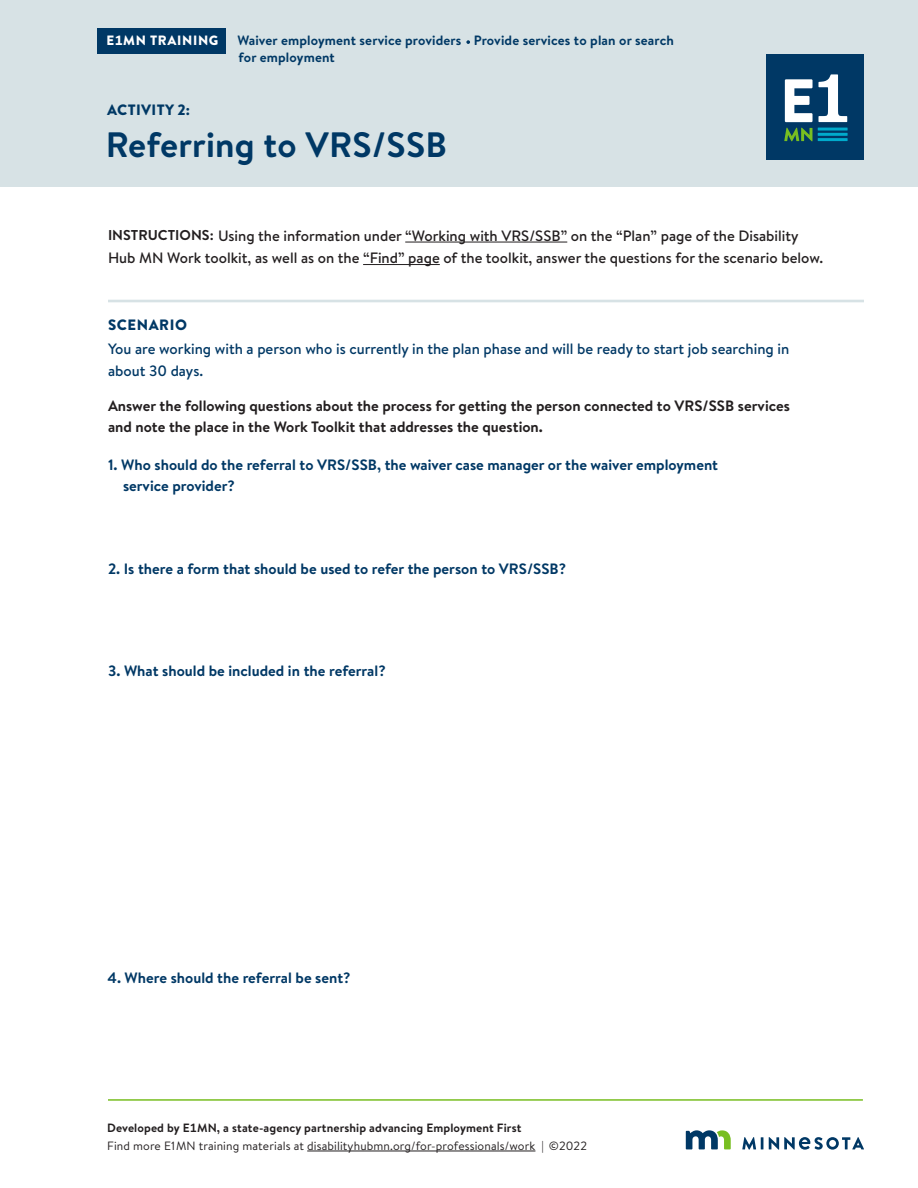
<style>
.page{position:relative;width:918px;height:1188px;background:#fff}
.page>*{position:absolute;margin:0;border:0;box-sizing:border-box;transform-origin:0 0}
.Header_1_H1{font:700 35.25px "Brandon Text";letter-spacing:.005em;color:#003865}
.Subhead_2_H3{font:700 15px/21.3px "Brandon Text";color:#003865}
.Instructions_body{font:500 15px/22.5px "Brandon Text";color:#231f20}
.Subhead_1_Normal_cas{font:700 15px/21px "Brandon Text";color:#231f20}
.Body_blue_medium{font:500 15px/22.5px "Brandon Text";color:#003865}
.Header_1_H1-2{font:900 15px "Brandon Text";letter-spacing:.025em;color:#003865}
.Subhead_1_All_Caps_B{font:900 15px "Brandon Text";letter-spacing:.035em;color:#003865}
.E1MN_Training{font:700 13.5px/16.2px "Brandon Text";letter-spacing:.01em;color:#003865}
.E1MN_Training-2{font:900 13.5px "Brandon Text";letter-spacing:.05em;color:#fff}
.t1{font:12px/18px "Brandon Text";letter-spacing:.01em;color:#231f20}
.s1{font-weight:700;font-size:14.25px}
.s2{font-weight:700}
</style>
<div class="page">
<div style="left:0;top:0;width:918px;height:187px;background:#d7e2e5"></div>
<div style="left:97px;top:28px;width:129px;height:26px;background:#003865"></div>
<hr style="left:108px;top:300px;width:756px;height:2px;background:#d7e2e5">
<hr style="left:108px;top:1099px;width:755px;height:2px;background:#78be21">
<svg style="left:466px;top:40px;width:4px;height:4px"></svg>
<hr style="left:405px;top:242px;width:162px;height:1px;background:#231f20">
<hr style="left:363px;top:264px;width:77px;height:1px;background:#231f20">
<div style="left:767px;top:54px;width:97px;height:106px;background:#003865"></div>
<svg style="left:784px;top:128px;width:28px;height:13px"></svg>
<hr style="left:818px;top:128px;width:30px;height:3px;background:#00abcc">
<hr style="left:818px;top:133px;width:30px;height:3px;background:#00abcc">
<hr style="left:818px;top:138px;width:30px;height:3px;background:#00abcc">
<svg style="left:785px;top:74px;width:62px;height:48px"></svg>
<hr style="left:307px;top:1151px;width:228px;height:1px;background:#231f20">
<svg style="left:686px;top:1130px;width:45px;height:19px"></svg>
<svg style="left:742px;top:1137px;width:21px;height:13px"></svg>
<svg style="left:769px;top:1137px;width:95px;height:13px"></svg>
<p class="E1MN_Training-2" style="left:107px;top:31px;width:113px">E1MN TRAINING</p>
<p class="E1MN_Training" style="left:237px;top:32px;width:438px">Waiver employment service providers Provide services to plan or search for employment</p>
<h1 class="Header_1_H1-2" style="left:107px;top:100px;width:85px">ACTIVITY 2:</h1>
<h1 class="Header_1_H1" style="left:106px;top:121px;width:343px">Referring to VRS/SSB</h1>
<p class="Instructions_body" style="left:108px;top:224px;width:717px"><span class="s1">INSTRUCTIONS:</span> Using the information under “Working with VRS/SSB” on the “Plan” page of the Disability<br>Hub MN Work toolkit, as well as on the “Find” page of the toolkit, answer the questions for the scenario below.</p>
<h2 class="Subhead_1_All_Caps_B" style="left:108px;top:314px;width:80px">SCENARIO</h2>
<p class="Body_blue_medium" style="left:108px;top:337px;width:683px">You are working with a person who is currently in the plan phase and will be ready to start job searching in about 30 days.</p>
<h2 class="Subhead_1_Normal_cas" style="left:108px;top:395px;width:683px">Answer the following questions about the process for getting the person connected to VRS/SSB services and note the place in the Work Toolkit that addresses the question.</h2>
<h3 class="Subhead_2_H3" style="left:123px;top:453px;width:597px;text-indent:-15px">1. Who should do the referral to VRS/SSB, the waiver case manager or the waiver employment service provider?</h3>
<h3 class="Subhead_2_H3" style="left:108px;top:558px;width:460px">2. Is there a form that should be used to refer the person to VRS/SSB?</h3>
<h3 class="Subhead_2_H3" style="left:108px;top:660px;width:279px">3. What should be included in the referral?</h3>
<h3 class="Subhead_2_H3" style="left:107px;top:966px;width:245px">4. Where should the referral be sent?</h3>
<p class="t1" style="left:107px;top:1118px;width:481px"><span class="s2">Developed by E1MN, a state-agency partnership advancing Employment First<br></span>Find more E1MN training materials at disabilityhubmn.org/for-professionals/work | ©2022</p>
</div>
